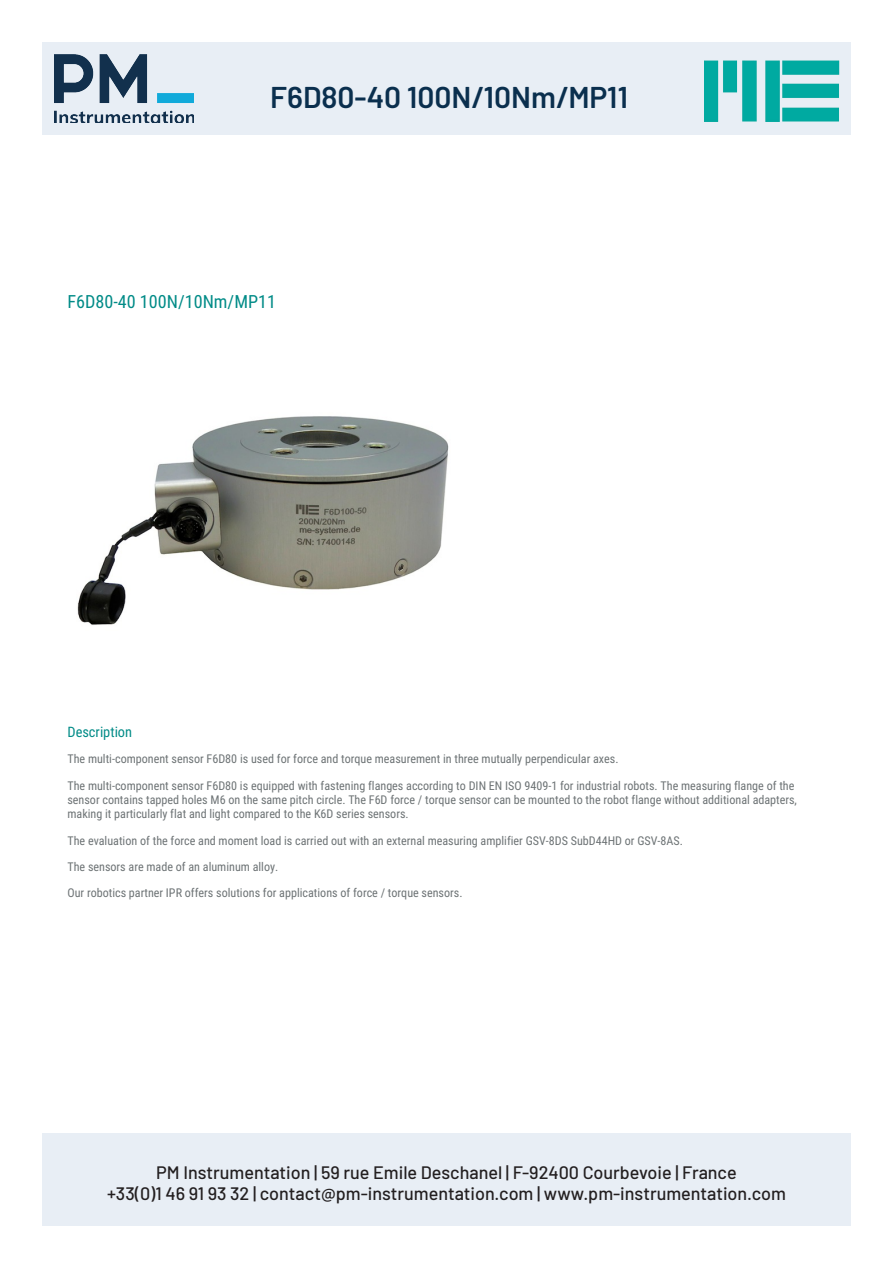
<style>
.page{position:relative;width:893px;height:1263px;background:#fff}
.page>*{position:absolute;margin:0;border:0;box-sizing:border-box;transform-origin:0 0}
.t1{font:600 30px "Barlow";color:#0a2f4e}
.t2{font:18.15px "Roboto Condensed";color:#008b87}
.t3{font:500 18px "Barlow";color:#231f20}
.t4{font:14.4px "Roboto Condensed";color:#008b87}
.t5{font:12.15px/26.2px "Roboto Condensed";color:#6d7375}
</style>
<div class="page">
<div style="left:43px;top:1133px;width:807px;height:92px;background:#e8eef5"></div>
<div style="left:43px;top:43px;width:807px;height:92px;background:#e8eef5"></div>
<img style="left:54px;top:54px;width:140px;height:69px">
<img style="left:77px;top:416px;width:372px;height:209px">
<h1 class="t1" style="left:404px;top:64px;width:92px">K3R110</h1>
<p class="t1" style="left:270px;top:78px;width:359px">F6D80-40 100N/10Nm/MP11</p>
<p class="t2" style="left:67px;top:294px;width:210px">F6D80-40 100N/10Nm/MP11</p>
<p class="t4" style="left:67px;top:725px;width:66px">Description</p>
<p class="t5" style="left:67px;top:747px;width:728px">The multi-component sensor F6D80 is used for force and torque measurement in three mutually perpendicular axes.<br>The multi-component sensor F6D80 is equipped with fastening flanges according to DIN EN ISO 9409-1 for industrial robots. The measuring flange of the</p>
<p class="t5" style="left:67px;top:793px;width:731px;line-height:14.4px">sensor contains tapped holes M6 on the same pitch circle. The F6D force / torque sensor can be mounted to the robot flange without additional adapters, making it particularly flat and light compared to the K6D series sensors.</p>
<p class="t5" style="left:67px;top:828px;width:617px">The evaluation of the force and moment load is carried out with an external measuring amplifier GSV-8DS SubD44HD or GSV-8AS.<br>The sensors are made of an aluminum alloy.<br>Our robotics partner IPR offers solutions for applications of force / torque sensors.</p>
<p class="t3" style="left:156px;top:1159px;width:582px">PM Instrumentation | 59 rue Emile Deschanel | F-92400 Courbevoie | France</p>
<p class="t3" style="left:107px;top:1181px;width:680px">+33(0)1 46 91 93 32 | contact@pm-instrumentation.com | www.pm-instrumentation.com</p>
</div>
